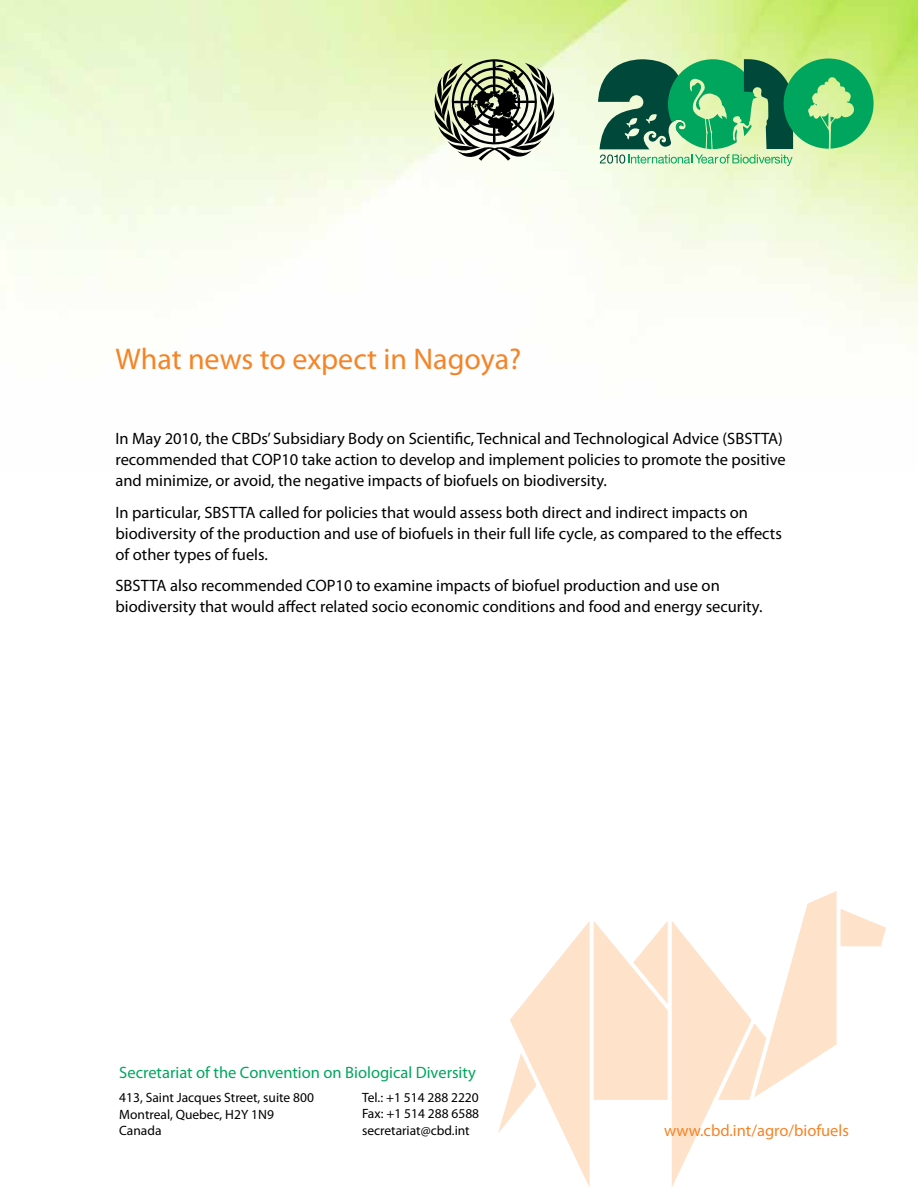
<style>
.page{position:relative;width:918px;height:1188px;background:#fff}
.page>*{position:absolute;margin:0;border:0;box-sizing:border-box;transform-origin:0 0}
.t1{font:30px "Myriad Pro";color:#f58427}
.t2{font:16.5px/21px "Myriad Pro";color:#000}
.t3{font:16.5px "Myriad Pro";color:#00a65e}
.t4{font:16.5px "Myriad Pro";color:#f58427}
.t5{font:13.5px/16.5px "Myriad Pro";color:#000}
</style>
<div class="page">
<svg style="left:498px;top:891px;width:388px;height:296px"></svg>
<img style="left:0;top:0;width:918px;height:344px">
<svg style="left:597px;top:59px;width:277px;height:107px;background:#5bae79"></svg>
<svg style="left:434px;top:59px;width:121px;height:102px;background:#8b917d"></svg>
<h1 class="t1" style="left:116px;top:341px;width:407px">What news to expect in Nagoya?</h1>
<p class="t2" style="left:116px;top:428px;width:672px">In May 2010, the CBDs’ Subsidiary Body on Scientific, Technical and Technological Advice (SBSTTA) recommended that COP10 take action to develop and implement policies to promote the positive and minimize, or avoid, the negative impacts of biofuels on biodiversity.</p>
<p class="t2" style="left:116px;top:502px;width:668px">In particular, SBSTTA called for policies that would assess both direct and indirect impacts on biodiversity of the production and use of biofuels in their full life cycle, as compared to the effects of other types of fuels.</p>
<p class="t2" style="left:116px;top:575px;width:648px">SBSTTA also recommended COP10 to examine impacts of biofuel production and use on biodiversity that would affect related socio economic conditions and food and energy security.</p>
<p class="t3" style="left:119px;top:1062px;width:358px">Secretariat of the Convention on Biological Diversity</p>
<p class="t5" style="left:119px;top:1089px;width:196px">413, Saint Jacques Street, suite 800<br>Montreal, Quebec, H2Y 1N9<br>Canada</p>
<p class="t5" style="left:362px;top:1089px;width:119px;text-align:justify">Tel.: +1 514 288 2220<br>Fax: +1 514 288 6588 secretariat@cbd.int</p>
<p class="t4" style="left:664px;top:1120px;width:186px">www.cbd.int/agro/biofuels</p>
</div>
